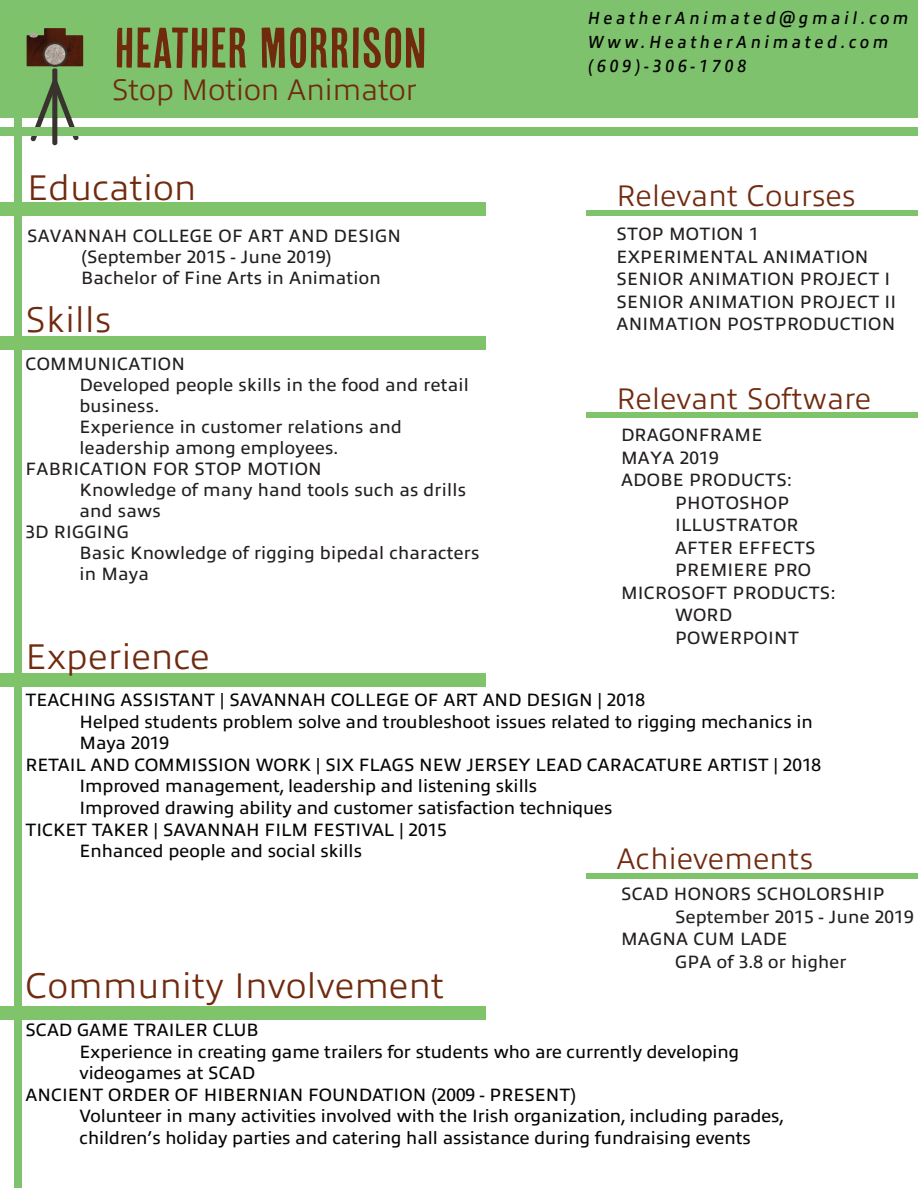
<style>
.page{position:relative;width:918px;height:1188px;background:#fff}
.page>*{position:absolute;margin:0;border:0;box-sizing:border-box;transform-origin:0 0}
.t1{font:57px "Cheap Pine Sans";color:#702b0f}
.t2{font:300 36px "Allumi Std";letter-spacing:.015em;color:#702b0f}
.t3{font:300 30px "Allumi Std";letter-spacing:.015em;color:#702b0f}
.t4{font:18px "Allumi Std";color:#050504}
.t5{font:18px/22.5px "Allumi Std";letter-spacing:.015em;color:#231f20}
.t6{font:italic 600 17.7px/24px "Allumi Std";letter-spacing:.24em;color:#020202;scale:.89 1}
</style>
<div class="page">
<div style="left:0;top:0;width:918px;height:117px;background:#7fc26d"></div>
<img style="left:26px;top:28px;width:58px;height:39px">
<div style="left:14px;top:82px;width:8px;height:1106px;background:#7fc26d"></div>
<div style="left:0;top:128px;width:918px;height:8px;background:#7fc26d"></div>
<svg style="left:30px;top:68px;width:49px;height:77px"></svg>
<div style="left:0;top:202px;width:486px;height:14px;background:#7fc36b"></div>
<div style="left:0;top:336px;width:486px;height:14px;background:#7fc36b"></div>
<div style="left:0;top:674px;width:486px;height:13px;background:#7fc36b"></div>
<div style="left:0;top:1006px;width:486px;height:14px;background:#7fc36b"></div>
<div style="left:586px;top:210px;width:332px;height:6px;background:#7fc36b"></div>
<div style="left:586px;top:412px;width:332px;height:6px;background:#7fc36b"></div>
<div style="left:586px;top:873px;width:332px;height:6px;background:#7fc36b"></div>
<h1 class="t1" style="left:114px;top:17px;width:314px">HEATHER MORRISON</h1>
<h3 class="t3" style="left:112px;top:74px;width:306px">Stop Motion Animator</h3>
<p class="t6" style="left:588px;top:6px;width:362px">HeatherAnimated@gmail.com<br>Www.HeatherAnimated.com (609)-306-1708</p>
<h2 class="t2" style="left:27px;top:168px;width:171px">Education</h2>
<p class="t5" style="left:81px;top:226px;width:322px;line-height:21px;text-indent:-54px">SAVANNAH COLLEGE OF ART AND DESIGN (September 2015 - June 2019)<br>Bachelor of Fine Arts in Animation</p>
<h3 class="t3" style="left:616px;top:180px;width:241px">Relevant Courses</h3>
<p class="t5" style="left:616px;top:223px;width:281px">STOP MOTION 1<br>EXPERIMENTAL ANIMATION<br>SENIOR ANIMATION PROJECT I<br>SENIOR ANIMATION PROJECT II</p>
<h2 class="t2" style="left:26px;top:300px;width:87px">Skills</h2>
<p class="t5" style="left:616px;top:313px;width:280px">ANIMATION POSTPRODUCTION</p>
<p class="t5" style="left:26px;top:353px;width:161px">COMMUNICATION</p>
<p class="t5" style="left:80px;top:374px;width:391px">Developed people skills in the food and retail</p>
<p class="t5" style="left:80px;top:395px;width:81px">business.</p>
<p class="t5" style="left:80px;top:416px;width:324px">Experience in customer relations and</p>
<p class="t5" style="left:80px;top:437px;width:260px">leadership among employees.</p>
<p class="t5" style="left:26px;top:458px;width:298px">FABRICATION FOR STOP MOTION</p>
<p class="t5" style="left:80px;top:479px;width:388px">Knowledge of many hand tools such as drills</p>
<p class="t5" style="left:79px;top:500px;width:83px">and saws</p>
<p class="t5" style="left:26px;top:521px;width:105px">3D RIGGING</p>
<p class="t5" style="left:80px;top:542px;width:402px">Basic Knowledge of rigging bipedal characters</p>
<p class="t5" style="left:80px;top:563px;width:71px">in Maya</p>
<h3 class="t3" style="left:616px;top:382px;width:256px">Relevant Software</h3>
<p class="t5" style="left:621px;top:424px;width:143px">DRAGONFRAME</p>
<p class="t5" style="left:621px;top:446px;width:99px">MAYA 2019</p>
<p class="t5" style="left:621px;top:469px;width:172px">ADOBE PRODUCTS:</p>
<p class="t5" style="left:675px;top:491px;width:116px">PHOTOSHOP</p>
<p class="t5" style="left:675px;top:514px;width:125px">ILLUSTRATOR</p>
<p class="t5" style="left:675px;top:536px;width:142px">AFTER EFFECTS</p>
<p class="t5" style="left:675px;top:559px;width:138px">PREMIERE PRO</p>
<p class="t5" style="left:621px;top:581px;width:216px">MICROSOFT PRODUCTS:</p>
<p class="t5" style="left:675px;top:604px;width:59px">WORD</p>
<p class="t5" style="left:675px;top:626px;width:125px">POWERPOINT</p>
<h2 class="t2" style="left:26px;top:638px;width:185px">Experience</h2>
<p class="t4" style="left:26px;top:690px;width:621px">TEACHING ASSISTANT | SAVANNAH COLLEGE OF ART AND DESIGN | 2018</p>
<p class="t4" style="left:80px;top:712px;width:735px">Helped students problem solve and troubleshoot issues related to rigging mechanics in</p>
<p class="t4" style="left:80px;top:733px;width:91px">Maya 2019</p>
<p class="t4" style="left:26px;top:755px;width:797px">RETAIL AND COMMISSION WORK | SIX FLAGS NEW JERSEY LEAD CARACATURE ARTIST | 2018</p>
<p class="t4" style="left:80px;top:776px;width:459px">Improved management, leadership and listening skills</p>
<p class="t4" style="left:80px;top:798px;width:534px">Improved drawing ability and customer satisfaction techniques</p>
<p class="t4" style="left:26px;top:820px;width:423px">TICKET TAKER | SAVANNAH FILM FESTIVAL | 2015</p>
<p class="t4" style="left:80px;top:841px;width:284px">Enhanced people and social skills</p>
<h3 class="t3" style="left:616px;top:843px;width:198px">Achievements</h3>
<p class="t5" style="left:621px;top:883px;width:265px">SCAD HONORS SCHOLORSHIP</p>
<p class="t5" style="left:675px;top:905px;width:240px">September 2015 - June 2019</p>
<p class="t5" style="left:621px;top:928px;width:168px">MAGNA CUM LADE</p>
<p class="t5" style="left:675px;top:950px;width:173px">GPA of 3.8 or higher</p>
<h2 class="t2" style="left:26px;top:966px;width:420px">Community Involvement</h2>
<p class="t4" style="left:26px;top:1020px;width:235px">SCAD GAME TRAILER CLUB</p>
<p class="t4" style="left:80px;top:1042px;width:661px">Experience in creating game trailers for students who are currently developing</p>
<p class="t4" style="left:80px;top:1063px;width:177px">videogames at SCAD</p>
<p class="t4" style="left:26px;top:1085px;width:552px">ANCIENT ORDER OF HIBERNIAN FOUNDATION (2009 - PRESENT)</p>
<p class="t4" style="left:80px;top:1106px;width:706px">Volunteer in many activities involved with the Irish organization, including parades,</p>
<p class="t4" style="left:80px;top:1128px;width:673px">children’s holiday parties and catering hall assistance during fundraising events</p>
</div>
